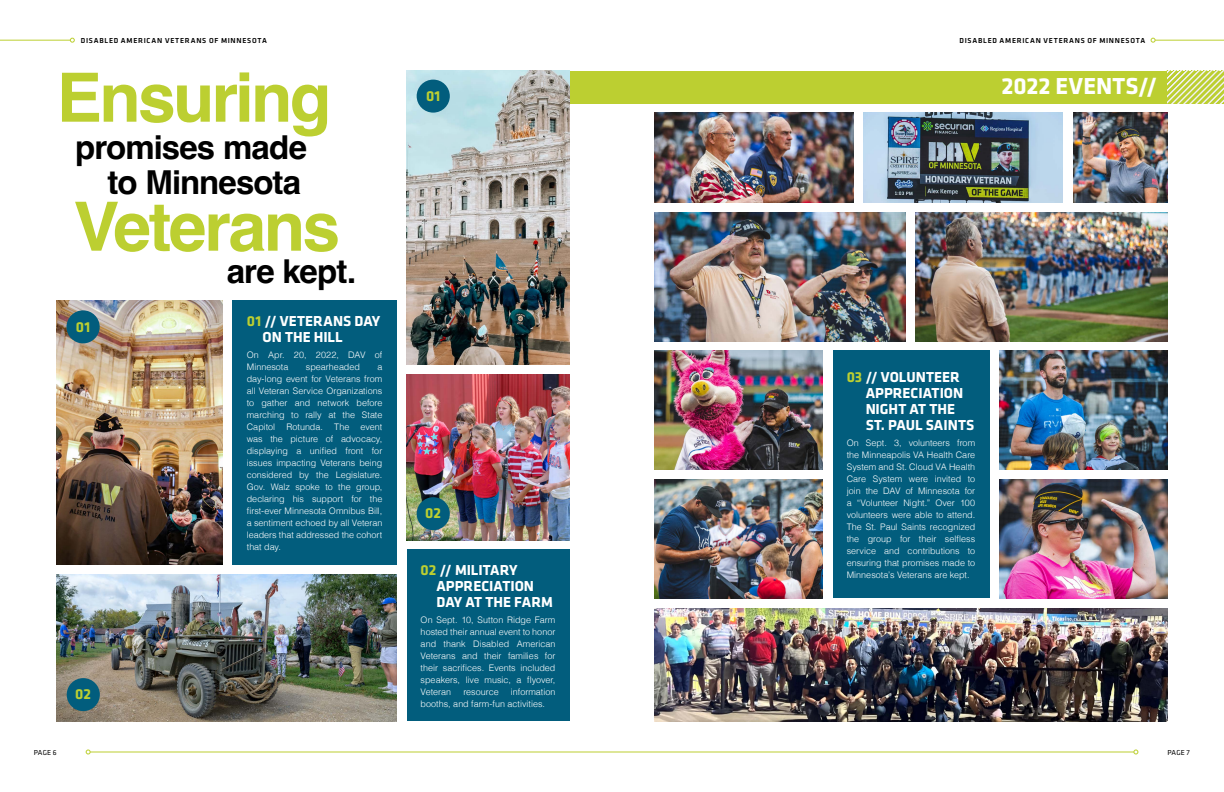
<style>
.page{position:relative;width:1224px;height:792px;background:#fff}
.page>*{position:absolute;margin:0;border:0;box-sizing:border-box;transform-origin:0 0}
.t1{font:700 68px "Helvetica";letter-spacing:-.04em;color:#bccf31}
.t2{font:700 33px/35px "Helvetica";letter-spacing:-.025em;color:#000;text-align:right}
.t3{font:700 24px "Klavika";color:#fff}
.t4{font:700 15px/16px "Klavika";letter-spacing:-.005em;color:#fff}
.t5{font:700 15px "Klavika";letter-spacing:.01em;color:#bccf31}
.t6{font:300 9px/12px "Helvetica";color:#fff;text-align:justify}
.t7{font:500 7.5px "Klavika";letter-spacing:.1em;color:#000}
.t8{font:7.5px "Klavika";letter-spacing:.015em;color:#000}
.s1{color:#bccf31}
</style>
<div class="page">
<div style="left:407px;top:71px;width:817px;height:32px;background:#bccf31"></div>
<img style="left:57px;top:301px;width:166px;height:264px">
<img style="left:57px;top:575px;width:340px;height:146px">
<img style="left:655px;top:608px;width:512px;height:113px">
<img style="left:407px;top:71px;width:162px;height:294px">
<img style="left:655px;top:480px;width:168px;height:118px">
<img style="left:1074px;top:113px;width:93px;height:89px">
<img style="left:864px;top:113px;width:199px;height:89px">
<img style="left:655px;top:113px;width:199px;height:89px">
<img style="left:916px;top:212px;width:251px;height:130px">
<img style="left:655px;top:212px;width:251px;height:130px">
<img style="left:999px;top:480px;width:168px;height:118px">
<img style="left:655px;top:351px;width:168px;height:119px">
<img style="left:999px;top:351px;width:168px;height:119px">
<img style="left:407px;top:375px;width:163px;height:165px">
<div style="left:233px;top:300px;width:164px;height:265px;background:#025d7d"></div>
<div style="left:833px;top:351px;width:156px;height:247px;background:#025d7d"></div>
<div style="left:407px;top:550px;width:162px;height:171px;background:#025d7d"></div>
<div style="left:67px;top:310px;width:33px;height:33px;background:#025d7d;border-radius:50%"></div>
<div style="left:67px;top:678px;width:33px;height:33px;background:#025d7d;border-radius:50%"></div>
<div style="left:417px;top:497px;width:33px;height:33px;background:#025d7d;border-radius:50%"></div>
<div style="left:417px;top:80px;width:33px;height:33px;background:#025d7d;border-radius:50%"></div>
<svg style="left:1167px;top:71px;width:57px;height:32px"></svg>
<hr style="left:612px;top:752px;width:522px;height:1px;background:#bccf31">
<svg style="left:1133px;top:750px;width:5px;height:4px"></svg>
<hr style="left:90px;top:752px;width:522px;height:1px;background:#bccf31">
<svg style="left:86px;top:750px;width:5px;height:4px"></svg>
<hr style="left:0;top:40px;width:70px;height:1px;background:#bccf31">
<svg style="left:70px;top:38px;width:5px;height:5px"></svg>
<hr style="left:1155px;top:40px;width:69px;height:1px;background:#bccf31">
<svg style="left:1151px;top:38px;width:5px;height:5px"></svg>
<p class="t7" style="left:81px;top:35px;width:187px">DISABLED AMERICAN VETERANS OF MINNESOTA</p>
<p class="t7" style="left:960px;top:35px;width:187px">DISABLED AMERICAN VETERANS OF MINNESOTA</p>
<h1 class="t1" style="left:57px;top:56px;width:276px">Ensuring</h1>
<h2 class="t2" style="left:75px;top:133px;width:233px">promises made to Minnesota</h2>
<h1 class="t1" style="left:74px;top:185px;width:268px">Veterans</h1>
<h2 class="t2" style="left:227px;top:257px;width:131px">are kept.</h2>
<h3 class="t4" style="left:263px;top:313px;width:119px;text-indent:-16px"><span class="s1">01</span> // VETERANS DAY<br>ON THE HILL</h3>
<p class="t6" style="left:247px;top:348px;width:137px">On Apr. 20, 2022, DAV of<br>Minnesota</p>
<h3 class="t5" style="left:76px;top:316px;width:16px">01</h3>
<p class="t6" style="left:306px;top:360px;width:56px">spearheaded</p>
<p class="t6" style="left:247px;top:360px;width:137px;text-indent:131px">a day-long event for Veterans from all Veteran Service Organizations to gather and network before marching to rally at the State Capitol Rotunda. The event was the picture of advocacy, displaying a unified front for issues impacting Veterans being considered by the Legislature.<br>Gov. Walz spoke to the group, declaring his support for the first-ever Minnesota Omnibus Bill, a sentiment echoed by all Veteran leaders that addressed the cohort that day.</p>
<h3 class="t5" style="left:75px;top:683px;width:17px">02</h3>
<h3 class="t5" style="left:426px;top:85px;width:16px">01</h3>
<h3 class="t3" style="left:1002px;top:68px;width:157px">2022 EVENTS//</h3>
<h3 class="t4" style="left:866px;top:368px;width:110px;text-indent:-19px"><span class="s1">03</span> // VOLUNTEER<br>APPRECIATION<br>NIGHT AT THE<br>ST. PAUL SAINTS</h3>
<p class="t6" style="left:847px;top:436px;width:130px">On Sept. 3, volunteers from the Minneapolis VA Health Care System and St. Cloud VA Health Care System were invited to join the DAV of Minnesota for a “Volunteer Night.” Over 100 volunteers were able to attend.<br>The St. Paul Saints recognized the group for their selfless service and contributions to ensuring that promises made to</p>
<h3 class="t5" style="left:425px;top:503px;width:17px">02</h3>
<h3 class="t4" style="left:421px;top:561px;width:98px"><span class="s1">02</span> // MILITARY</h3>
<p class="t6" style="left:847px;top:568px;width:124px">Minnesota’s Veterans are kept.</p>
<h3 class="t4" style="left:436px;top:577px;width:118px">APPRECIATION<br>DAY AT THE FARM</h3>
<p class="t6" style="left:421px;top:613px;width:136px">On Sept. 10, Sutton Ridge Farm hosted their annual event to honor and thank Disabled American Veterans and their families for their sacrifices. Events included speakers, live music, a flyover, Veteran</p>
<p class="t6" style="left:421px;top:685px;width:136px;text-indent:90px">information booths, and farm-fun activities.</p>
<p class="t6" style="left:463px;top:685px;width:37px">resource</p>
<p class="t8" style="left:34px;top:747px;width:24px">PAGE 6</p>
<p class="t8" style="left:1167px;top:747px;width:24px">PAGE 7</p>
</div>
